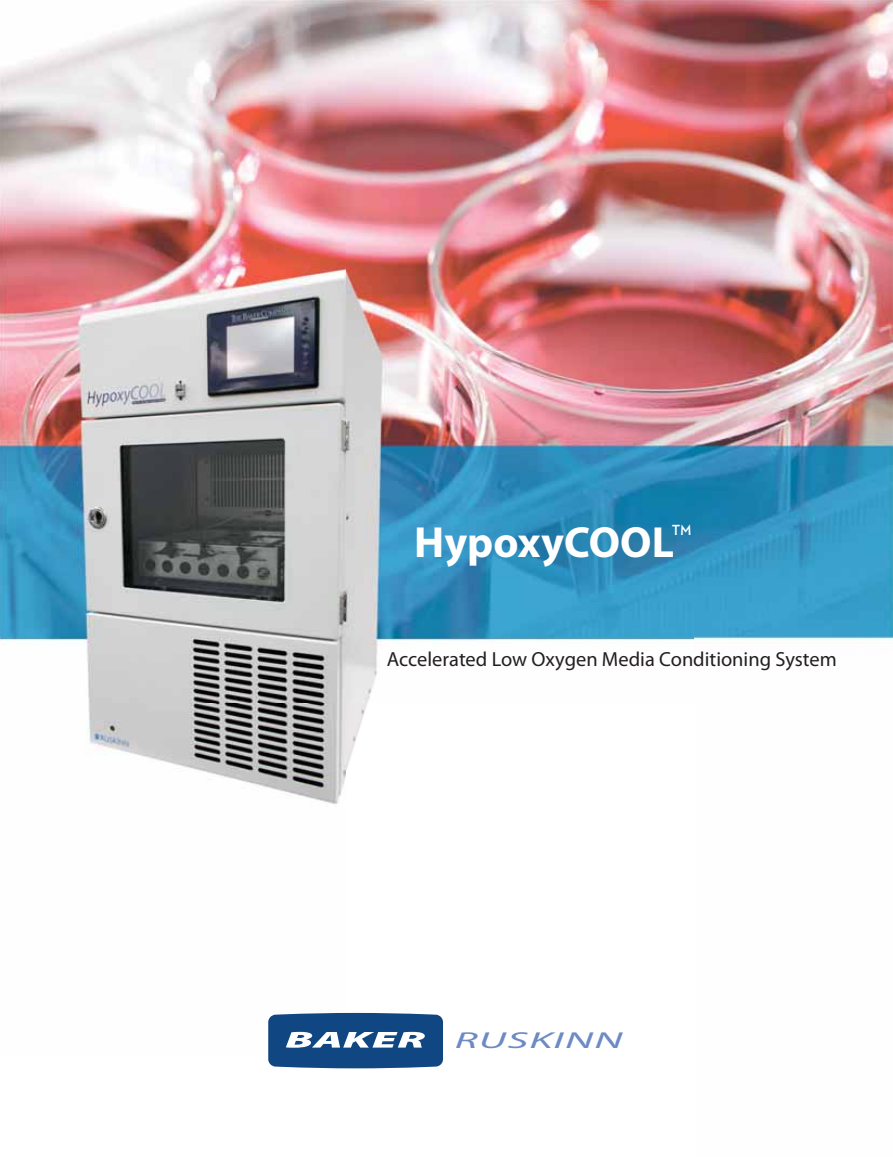
<style>
.page{position:relative;width:893px;height:1158px;background:#fff}
.page>*{position:absolute;margin:0;border:0;box-sizing:border-box;transform-origin:0 0}
.t1{font:700 43.8px "Myriad Pro";color:#fff}
.t2{font:italic 23.1px "Myriad Pro";letter-spacing:.03em;color:#6d8ac4;scale:1.92 1}
.t3{font:20.4px "Myriad Pro";color:#231f20}
.t4{font:500 15.3px "Bernhard Got URWTOT";color:#fff}
</style>
<div class="page">
<img style="left:0;top:0;width:893px;height:1069px">
<svg style="left:268px;top:1012px;width:175px;height:56px;background:#396697"></svg>
<p class="t4" style="left:672px;top:521px;width:21px">TM</p>
<h1 class="t1" style="left:414px;top:525px;width:261px">HypoxyCOOL</h1>
<p class="t3" style="left:387px;top:651px;width:451px">Accelerated Low Oxygen Media Conditioning System</p>
<p class="t2" style="left:455px;top:1026px;width:89px">RUSKINN</p>
</div>
